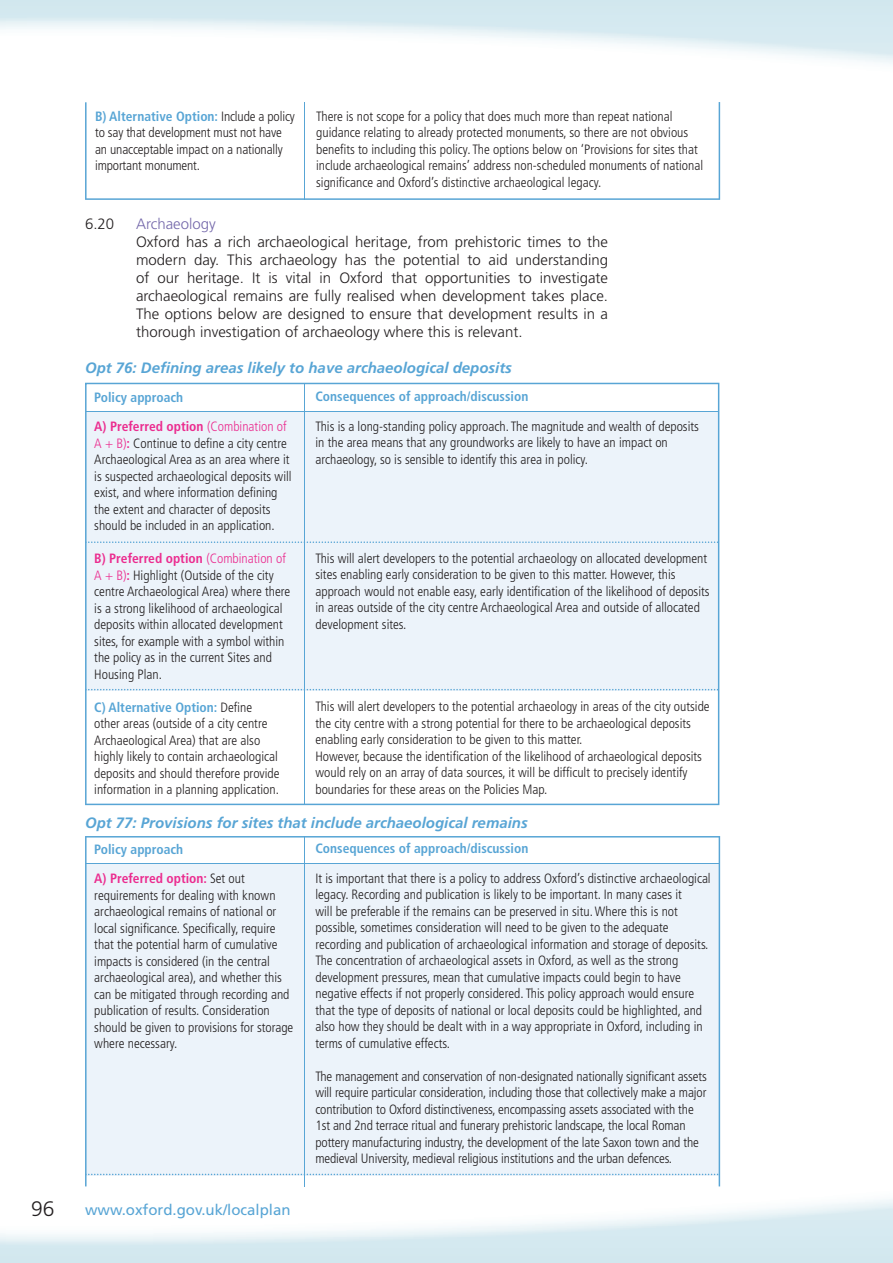
<style>
.page{position:relative;width:893px;height:1263px;background:#fff}
.page>*{position:absolute;margin:0;border:0;box-sizing:border-box;transform-origin:0 0}
.t1{font:300 21px "Frutiger";color:#231f20}
.t2{font:300 15px/18px "Frutiger";color:#231f20;text-align:justify}
.t3{font:italic 700 15px "Frutiger";color:#58a5d5}
.t4{font:15px "Frutiger";color:#58a5d5}
.t5{font:300 15px "Frutiger";color:#7569ab}
.t6{font:300 condensed 13.5px/16.5px "Frutiger";color:#231f20}
.t7{font:700 condensed 13.5px/29.2px "Frutiger";color:#eb2c8f}
.t8{font:700 condensed 13.5px "Frutiger";color:#58a5d5}
.s1{font-weight:700;color:#58a5d5}
.s2{color:#58a5d5}
.s3{font-weight:300}
.s4{color:#eb2c8f}
.s5{font-weight:700;color:#eb2c8f}
.s6{font-weight:300;color:#231f20}
</style>
<div class="page">
<svg style="left:85px;top:836px;width:635px;height:350px;background:#ecf3fa"></svg>
<svg style="left:85px;top:102px;width:635px;height:98px"></svg>
<svg style="left:85px;top:383px;width:634px;height:422px;fill:#ecf3fa"></svg>
<hr style="left:86px;top:411px;width:632px;height:1px;background:#58a5d5">
<hr style="left:86px;top:863px;width:632px;height:1px;background:#58a5d5">
<hr style="left:304px;top:384px;width:1px;height:421px;background:#58a5d5">
<hr style="left:304px;top:836px;width:1px;height:350px;background:#58a5d5">
<svg style="left:85px;top:541px;width:633px;height:2px"></svg>
<svg style="left:85px;top:1174px;width:633px;height:1px"></svg>
<svg style="left:85px;top:689px;width:633px;height:1px"></svg>
<p class="t6" style="left:95px;top:108px;width:201px"><span class="s1">B) Alternative Option:</span> Include a policy to say that development must not have an unacceptable impact on a nationally important monument.</p>
<p class="t6" style="left:316px;top:108px;width:389px">There is not scope for a policy that does much more than repeat national guidance relating to already protected monuments, so there are not obvious benefits to including this policy. The options below on ‘Provisions for sites that include archaeological remains’ address non-scheduled monuments of national significance and Oxford’s distinctive archaeological legacy.</p>
<p class="t2" style="left:85px;top:214px;width:31px">6.20</p>
<p class="t5" style="left:136px;top:215px;width:81px">Archaeology</p>
<p class="t2" style="left:136px;top:232px;width:474px">Oxford has a rich archaeological heritage, from prehistoric times to the modern day. This archaeology has the potential to aid understanding of our heritage. It is vital in Oxford that opportunities to investigate archaeological remains are fully realised when development takes place.<br>The options below are designed to ensure that development results in a thorough investigation of archaeology where this is relevant.</p>
<p class="t3" style="left:85px;top:359px;width:428px">Opt 76: Defining areas likely to have archaeological deposits</p>
<p class="t7" style="left:94px;top:382px;width:194px"><span class="s2">Policy approach<br></span>A) Preferred option <span class="s3">(Combination of</span></p>
<p class="t6" style="left:94px;top:435px;width:199px"><span class="s4">A + B)</span><span class="s5">:</span> Continue to define a city centre Archaeological Area as an area where it is suspected archaeological deposits will exist, and where information defining the extent and character of deposits should be included in an application.</p>
<p class="t6" style="left:94px;top:550px;width:198px"><span class="s5">B) Preferred option</span> <span class="s4">(Combination of A + B)</span><span class="s5">:</span> Highlight (Outside of the city centre Archaeological Area) where there is a strong likelihood of archaeological deposits within allocated development sites, for example with a symbol within the policy as in the current Sites and Housing Plan.</p>
<p class="t6" style="left:94px;top:699px;width:187px"><span class="s1">C) Alternative Option:</span> Define other areas (outside of a city centre Archaeological Area) that are also highly likely to contain archaeological deposits and should therefore provide information in a planning application.</p>
<p class="t8" style="left:315px;top:389px;width:214px">Consequences of approach/discussion</p>
<p class="t6" style="left:315px;top:418px;width:385px">This is a long-standing policy approach. The magnitude and wealth of deposits in the area means that any groundworks are likely to have an impact on archaeology, so is sensible to identify this area in policy.</p>
<p class="t6" style="left:315px;top:550px;width:396px">This will alert developers to the potential archaeology on allocated development sites enabling early consideration to be given to this matter. However, this approach would not enable easy, early identification of the likelihood of deposits in areas outside of the city centre Archaeological Area and outside of allocated development sites.</p>
<p class="t6" style="left:315px;top:698px;width:396px">This will alert developers to the potential archaeology in areas of the city outside the city centre with a strong potential for there to be archaeological deposits enabling early consideration to be given to this matter.<br>However, because the identification of the likelihood of archaeological deposits would rely on an array of data sources, it will be difficult to precisely identify boundaries for these areas on the Policies Map.</p>
<p class="t3" style="left:85px;top:814px;width:444px">Opt 77: Provisions for sites that include archaeological remains</p>
<p class="t7" style="left:94px;top:835px;width:152px"><span class="s2">Policy approach<br></span>A) Preferred option: <span class="s6">Set out</span></p>
<p class="t6" style="left:94px;top:887px;width:201px">requirements for dealing with known archaeological remains of national or local significance. Specifically, require that the potential harm of cumulative impacts is considered (in the central archaeological area), and whether this can be mitigated through recording and publication of results. Consideration should be given to provisions for storage where necessary.</p>
<h1 class="t1" style="left:31px;top:1196px;width:25px">96</h1>
<p class="t4" style="left:85px;top:1200px;width:207px">www.oxford.gov.uk/localplan</p>
<p class="t8" style="left:315px;top:841px;width:214px">Consequences of approach/discussion</p>
<p class="t6" style="left:315px;top:870px;width:397px">It is important that there is a policy to address Oxford’s distinctive archaeological legacy. Recording and publication is likely to be important. In many cases it<br>will be preferable if the remains can be preserved in situ. Where this is not possible, sometimes consideration will need to be given to the adequate recording and publication of archaeological information and storage of deposits.<br>The concentration of archaeological assets in Oxford, as well as the strong development pressures, mean that cumulative impacts could begin to have negative effects if not properly considered. This policy approach would ensure that the type of deposits of national or local deposits could be highlighted, and also how they should be dealt with in a way appropriate in Oxford, including in terms of cumulative effects.</p>
<p class="t6" style="left:315px;top:1068px;width:393px">The management and conservation of non-designated nationally significant assets will require particular consideration, including those that collectively make a major contribution to Oxford distinctiveness, encompassing assets associated with the 1st and 2nd terrace ritual and funerary prehistoric landscape, the local Roman pottery manufacturing industry, the development of the late Saxon town and the medieval University, medieval religious institutions and the urban defences.</p>
</div>
